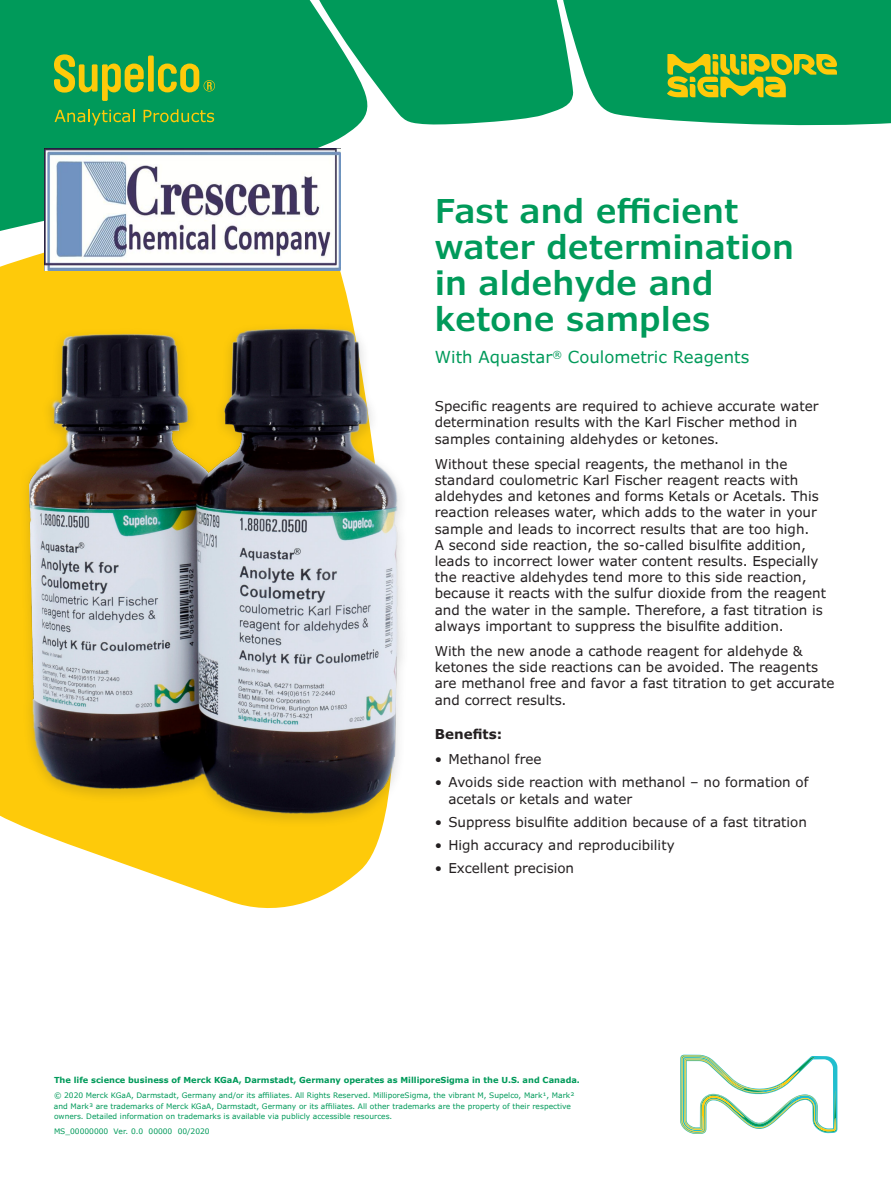
<style>
.page{position:relative;width:891px;height:1188px;background:#fff}
.page>*{position:absolute;margin:0;border:0;box-sizing:border-box;transform-origin:0 0}
.t1{font:600 33px/36px "Verdana Pro";color:#009a5a}
.t2{font:16.5px "Verdana Pro";color:#009a5a}
.t3{font:13.5px/16.2px "Verdana Pro";color:#231f20}
.t4{font:700 13.5px "Verdana Pro";color:#231f20}
.t5{font:700 8.25px "Verdana Pro";color:#009a5a}
.t6{font:7.5px/10.5px "Verdana Pro";color:#009a5a}
</style>
<div class="page">
<svg style="left:573px;top:0;width:318px;height:126px;background:#14a267"></svg>
<div style="left:0;top:0;width:358px;height:189px;background:#009a5a"></div>
<svg style="left:271px;top:0;width:302px;height:125px;background:#16a268"></svg>
<svg style="left:680px;top:1055px;width:157px;height:79px"></svg>
<svg style="left:54px;top:54px;width:90px;height:47px;background:#60ac3b"></svg>
<div style="left:148px;top:56px;width:6px;height:36px;background:#feca0a"></div>
<svg style="left:158px;top:64px;width:57px;height:28px;background:#6dae37"></svg>
<svg style="left:55px;top:109px;width:79px;height:16px"></svg>
<svg style="left:144px;top:109px;width:70px;height:13px"></svg>
<svg style="left:0;top:189px;width:370px;height:719px"></svg>
<img style="left:0;top:296px;width:402px;height:563px">
<svg style="left:667px;top:54px;width:170px;height:43px;background:#7eb132"></svg>
<img style="left:45px;top:149px;width:295px;height:121px">
<h1 class="t1" style="left:435px;top:193px;width:361px">Fast and efficient water determination in aldehyde and ketone samples</h1>
<p class="t2" style="left:435px;top:347px;width:316px">With Aquastar<sup>®</sup> Coulometric Reagents</p>
<p class="t3" style="left:435px;top:398px;width:385px">Specific reagents are required to achieve accurate water determination results with the Karl Fischer method in samples containing aldehydes or ketones.</p>
<p class="t3" style="left:435px;top:456px;width:393px">Without these special reagents, the methanol in the standard coulometric Karl Fischer reagent reacts with aldehydes and ketones and forms Ketals or Acetals. This reaction releases water, which adds to the water in your sample and leads to incorrect results that are too high.<br>A second side reaction, the so-called bisulfite addition, leads to incorrect lower water content results. Especially the reactive aldehydes tend more to this side reaction, because it reacts with the sulfur dioxide from the reagent and the water in the sample. Therefore, a fast titration is always important to suppress the bisulfite addition.</p>
<p class="t3" style="left:435px;top:643px;width:401px">With the new anode a cathode reagent for aldehyde &amp; ketones the side reactions can be avoided. The reagents are methanol free and favor a fast titration to get accurate and correct results.</p>
<p class="t4" style="left:435px;top:725px;width:69px">Benefits:</p>
<p class="t3" style="left:435px;top:751px;width:108px">• Methanol free</p>
<p class="t3" style="left:448px;top:774px;width:362px;text-indent:-14px">• Avoids side reaction with methanol – no formation of acetals or ketals and water</p>
<p class="t3" style="left:435px;top:814px;width:374px">• Suppress bisulfite addition because of a fast titration</p>
<p class="t3" style="left:435px;top:837px;width:241px">• High accuracy and reproducibility</p>
<p class="t3" style="left:435px;top:860px;width:141px">• Excellent precision</p>
<p class="t5" style="left:54px;top:1075px;width:527px">The life science business of Merck KGaA, Darmstadt, Germany operates as MilliporeSigma in the U.S. and Canada.</p>
<p class="t6" style="left:54px;top:1090px;width:522px">© 2020 Merck KGaA, Darmstadt, Germany and/or its affiliates. All Rights Reserved. MilliporeSigma, the vibrant M, Supelco, Mark¹, Mark² and Mark³ are trademarks of Merck KGaA, Darmstadt, Germany or its affiliates. All other trademarks are the property of their respective owners. Detailed information on trademarks is available via publicly accessible resources.</p>
<p class="t6" style="left:54px;top:1126px;width:157px">MS_00000000 Ver. 0.0 00000 00/2020</p>
</div>
